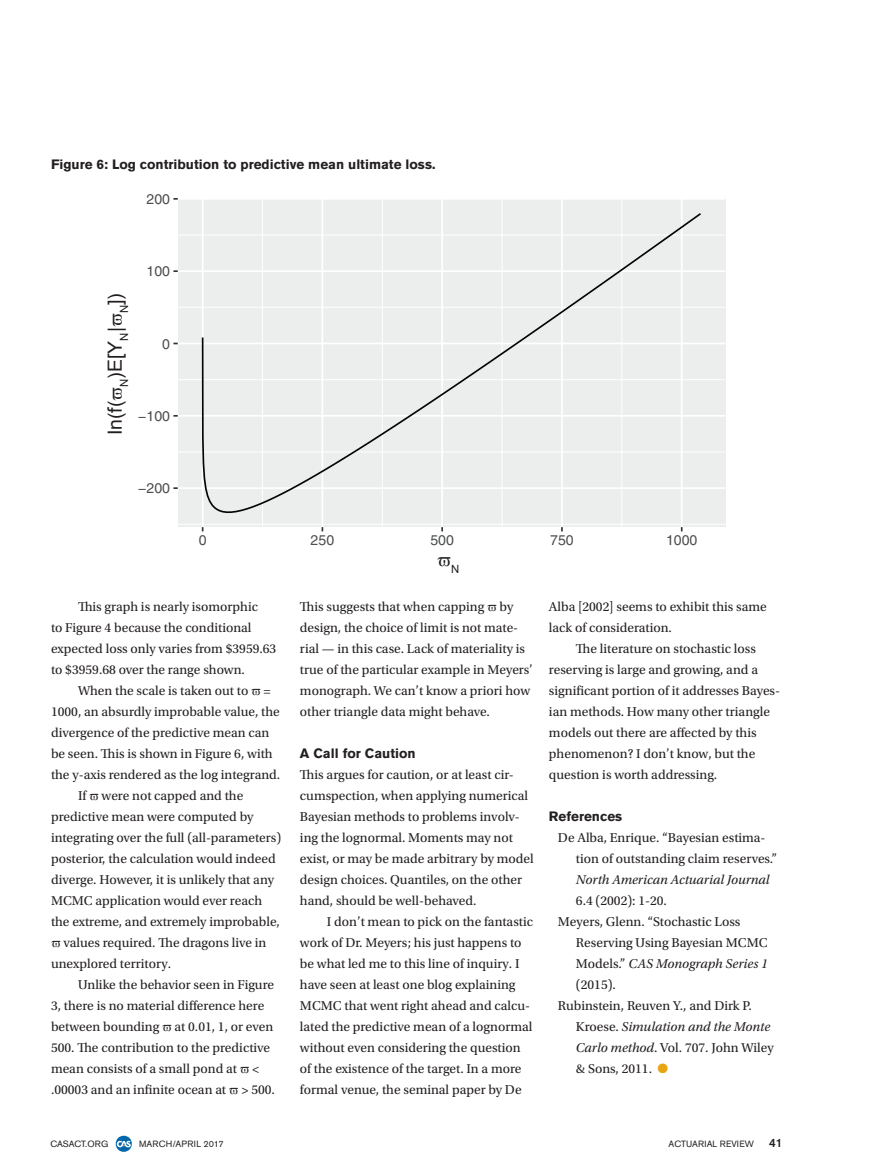
<style>
.page{position:relative;width:891px;height:1175px;background:#fff}
.page>*{position:absolute;margin:0;border:0;box-sizing:border-box;transform-origin:0 0}
.t1{font:19.5px "Arial";color:#231f20}
.t2{font:17.25px "Helvetica";color:#040503}
.t3{font:14.1px "Helvetica";color:#4c4d4d}
.t4{font:13.5px/21px "Utopia Std";color:#231f20}
.t5{font:italic 13.5px "Utopia Std";color:#231f20}
.t6{font:700 13.5px "Akzidenz Grotesk Pro";color:#231f20}
.t7{font:12.6px "Helvetica";color:#040503}
.t8{font:500 12px "Akzidenz Grotesk Pro";color:#231f20}
.t9{font:11.4px "Arial";color:#231f20}
.t10{font:9px "Akzidenz Grotesk Pro";letter-spacing:.01em;color:#231f20}
.t11{font:9px "Akzidenz Grotesk Pro";letter-spacing:-.02em;color:#231f20}
.s1{font-style:normal}
.s2{font-style:italic}
.s3{color:#e7a512}
</style>
<div class="page">
<svg style="left:116px;top:1135px;width:16px;height:16px"></svg>
<div style="left:178px;top:199px;width:547px;height:328px;background:#eceded"></div>
<hr style="left:178px;top:524px;width:547px;height:1px;background:#fff">
<hr style="left:178px;top:451px;width:547px;height:1px;background:#fff">
<hr style="left:178px;top:379px;width:547px;height:1px;background:#fff">
<hr style="left:178px;top:307px;width:547px;height:1px;background:#fff">
<hr style="left:178px;top:235px;width:547px;height:1px;background:#fff">
<hr style="left:262px;top:199px;width:1px;height:328px;background:#fff">
<hr style="left:382px;top:199px;width:1px;height:328px;background:#fff">
<hr style="left:502px;top:199px;width:1px;height:328px;background:#fff">
<hr style="left:621px;top:199px;width:1px;height:328px;background:#fff">
<hr style="left:178px;top:487px;width:547px;height:2px;background:#fff">
<hr style="left:178px;top:415px;width:547px;height:1px;background:#fff">
<hr style="left:178px;top:343px;width:547px;height:1px;background:#fff">
<hr style="left:178px;top:270px;width:547px;height:2px;background:#fff">
<hr style="left:178px;top:199px;width:547px;height:1px;background:#fff">
<hr style="left:202px;top:199px;width:1px;height:328px;background:#fff">
<hr style="left:322px;top:199px;width:1px;height:328px;background:#fff">
<hr style="left:441px;top:199px;width:2px;height:328px;background:#fff">
<hr style="left:561px;top:199px;width:2px;height:328px;background:#fff">
<hr style="left:681px;top:199px;width:2px;height:328px;background:#fff">
<svg style="left:201px;top:213px;width:502px;height:300px"></svg>
<p class="t6" style="left:51px;top:155px;width:386px">Figure 6: Log contribution to predictive mean ultimate loss.</p>
<p class="t3" style="left:147px;top:191px;width:25px">200</p>
<h1 class="t1" style="left:102px;top:435px;width:144px;rotate:-90deg">In(f( <sub>N</sub>)E[Y<sub>N</sub>| <sub>N</sub>])</h1>
<p class="t2" style="left:111px;top:436px;width:133px;rotate:-90deg">lnf❖<sub>N</sub> EY<sub>N</sub> ❖<sub>N</sub></p>
<p class="t3" style="left:147px;top:263px;width:25px">100</p>
<p class="t3" style="left:162px;top:335px;width:9px">0</p>
<p class="t3" style="left:138px;top:408px;width:33px">−100</p>
<p class="t3" style="left:138px;top:480px;width:33px">−200</p>
<p class="t3" style="left:199px;top:532px;width:9px">0</p>
<p class="t3" style="left:311px;top:532px;width:25px">250</p>
<p class="t3" style="left:430px;top:532px;width:25px">500</p>
<p class="t3" style="left:550px;top:532px;width:25px">750</p>
<p class="t3" style="left:666px;top:532px;width:33px">1000</p>
<p class="t7" style="left:441px;top:553px;width:23px">❖N</p>
<p class="t9" style="left:451px;top:561px;width:10px">N</p>
<p class="t4" style="left:51px;top:596px;width:227px;text-indent:27px">This graph is nearly isomorphic<br>to Figure 4 because the conditional expected loss only varies from $3959.63 to $3959.68 over the range shown.</p>
<p class="t4" style="left:78px;top:680px;width:194px">When the scale is taken out to =</p>
<p class="t4" style="left:51px;top:701px;width:230px">1000, an absurdly improbable value, the</p>
<p class="t4" style="left:51px;top:722px;width:220px">divergence of the predictive mean can</p>
<p class="t4" style="left:51px;top:743px;width:223px">be seen. This is shown in Figure 6, with</p>
<p class="t4" style="left:51px;top:764px;width:231px">the y-axis rendered as the log integrand.</p>
<p class="t4" style="left:78px;top:785px;width:167px">If were not capped and the</p>
<p class="t4" style="left:51px;top:806px;width:204px">predictive mean were computed by</p>
<p class="t4" style="left:51px;top:827px;width:232px">integrating over the full (all-parameters)</p>
<p class="t4" style="left:51px;top:848px;width:226px">posterior, the calculation would indeed</p>
<p class="t4" style="left:51px;top:869px;width:225px">diverge. However, it is unlikely that any</p>
<p class="t4" style="left:51px;top:890px;width:213px">MCMC application would ever reach</p>
<p class="t4" style="left:51px;top:911px;width:230px">the extreme, and extremely improbable,</p>
<p class="t4" style="left:63px;top:932px;width:205px">values required. The dragons live in</p>
<p class="t4" style="left:51px;top:953px;width:122px">unexplored territory.</p>
<p class="t4" style="left:78px;top:974px;width:198px">Unlike the behavior seen in Figure</p>
<p class="t4" style="left:51px;top:995px;width:215px">3, there is no material difference here</p>
<p class="t4" style="left:51px;top:1016px;width:224px">between bounding at 0.01, 1, or even</p>
<p class="t4" style="left:51px;top:1037px;width:221px">500. The contribution to the predictive</p>
<p class="t4" style="left:51px;top:1058px;width:210px">mean consists of a small pond at &lt;</p>
<p class="t4" style="left:51px;top:1079px;width:226px">.00003 and an infinite ocean at &gt; 500.</p>
<p class="t4" style="left:300px;top:596px;width:234px">This suggests that when capping by design, the choice of limit is not mate&shy;rial — in this case. Lack of materiality is true of the particular example in Meyers’ monograph. We can’t know a priori how other triangle data might behave.</p>
<p class="t6" style="left:300px;top:744px;width:117px">A Call for Caution</p>
<p class="t4" style="left:300px;top:764px;width:235px">This argues for caution, or at least cir&shy;cumspection, when applying numerical Bayesian methods to problems involv&shy;ing the lognormal. Moments may not exist, or may be made arbitrary by model design choices. Quantiles, on the other hand, should be well-behaved.</p>
<p class="t4" style="left:300px;top:911px;width:235px;text-indent:27px">I don’t mean to pick on the fantastic work of Dr. Meyers; his just happens to be what led me to this line of inquiry. I have seen at least one blog explaining MCMC that went right ahead and calcu&shy;lated the predictive mean of a lognormal without even considering the question of the existence of the target. In a more formal venue, the seminal paper by De</p>
<p class="t4" style="left:549px;top:596px;width:219px">Alba [2002] seems to exhibit this same lack of consideration.</p>
<p class="t4" style="left:549px;top:638px;width:233px;text-indent:27px">The literature on stochastic loss reserving is large and growing, and a significant portion of it addresses Bayes&shy;ian methods. How many other triangle models out there are affected by this phenomenon? I don’t know, but the question is worth addressing.</p>
<p class="t6" style="left:549px;top:807px;width:75px">References</p>
<p class="t4" style="left:576px;top:827px;width:203px;text-indent:-18px">De Alba, Enrique. “Bayesian estima&shy;tion of outstanding claim reserves.”</p>
<p class="t5" style="left:576px;top:872px;width:195px">North American Actuarial Journal</p>
<p class="t4" style="left:576px;top:890px;width:93px">6.4 (2002): 1-20.</p>
<p class="t4" style="left:558px;top:911px;width:184px">Meyers, Glenn. “Stochastic Loss</p>
<p class="t4" style="left:576px;top:932px;width:193px">Reserving Using Bayesian MCMC</p>
<p class="t5" style="left:576px;top:956px;width:193px"><span class="s1">Models.”</span> CAS Monograph Series 1</p>
<p class="t4" style="left:576px;top:974px;width:42px">(2015).</p>
<p class="t4" style="left:558px;top:995px;width:195px">Rubinstein, Reuven Y., and Dirk P.</p>
<p class="t5" style="left:576px;top:1019px;width:196px"><span class="s1">Kroese.</span> Simulation and the Monte</p>
<p class="t4" style="left:576px;top:1037px;width:200px"><span class="s2">Carlo method</span>. Vol. 707. John Wiley</p>
<p class="t4" style="left:576px;top:1058px;width:94px">&amp; Sons, 2011. <span class="s3">●</span></p>
<p class="t11" style="left:51px;top:1138px;width:59px">CASACT.ORG</p>
<p class="t10" style="left:139px;top:1138px;width:86px">MARCH/APRIL 2017</p>
<p class="t10" style="left:669px;top:1138px;width:87px">ACTUARIAL REVIEW</p>
<p class="t8" style="left:769px;top:1135px;width:15px">41</p>
</div>
